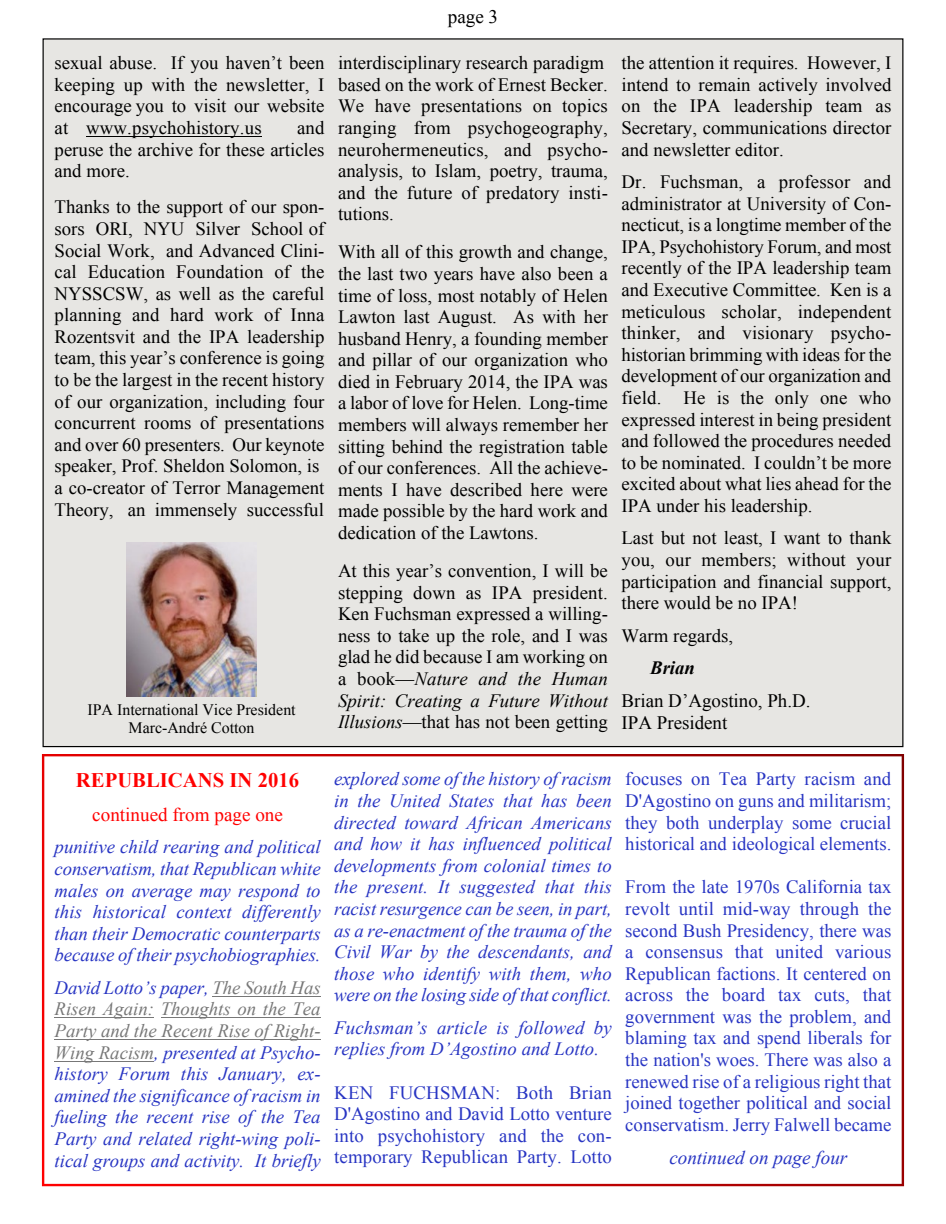
<style>
.page{position:relative;width:946px;height:1224px;background:#fff}
.page>*{position:absolute;margin:0;border:0;box-sizing:border-box;transform-origin:0 0}
.t1{font:700 20.7px "Times New Roman";color:#f00}
.t2{font:19.05px "Times New Roman";color:#f00}
.t3{font:italic 19.05px "Times New Roman";color:#2835c3}
.t4{font:19.05px "Times New Roman";color:#000}
.t5{font:18.9px/21.8px "Times New Roman";color:#000}
.t6{font:18.75px/21.6px "Times New Roman";color:#000;text-align:justify}
.t7{font:italic 18.75px/21.6px "Times New Roman";color:#2835c3;text-align:justify}
.t8{font:18.75px/21.6px "Times New Roman";color:#2835c3;text-align:justify}
.t9{font:italic 700 18.75px "Times New Roman";color:#000}
.t10{font:15.9px/18.3px "Times New Roman";color:#000;text-align:center}
.s1{font-style:italic}
.s2{color:#777}
</style>
<div class="page">
<div style="left:43px;top:39px;width:859px;height:707px;background:#e7e6e3"></div>
<hr style="left:86px;top:136px;width:176px;height:1px;background:#000">
<svg style="left:42px;top:754px;width:862px;height:432px"></svg>
<hr style="left:212px;top:996px;width:109px;height:1px;background:#777">
<hr style="left:55px;top:1017px;width:99px;height:1px;background:#777">
<hr style="left:161px;top:1017px;width:160px;height:1px;background:#777">
<hr style="left:55px;top:1039px;width:266px;height:1px;background:#777">
<hr style="left:55px;top:1060px;width:99px;height:1px;background:#777">
<img style="left:127px;top:542px;width:129px;height:154px">
<p class="t4" style="left:448px;top:10px;width:52px">page 3</p>
<p class="t6" style="left:55px;top:54px;width:271px">sexual abuse. If you haven’t been keeping up with the newsletter, I encourage you to visit our website at www.psychohistory.us</p>
<p class="t6" style="left:55px;top:119px;width:271px;text-indent:242px">and peruse the archive for these articles and more.</p>
<p class="t6" style="left:55px;top:198px;width:271px;text-align:left">Thanks to the support of our spon&shy;sors ORI, NYU Silver School of Social Work, and Advanced Clini&shy;cal Education Foundation of the NYSSCSW, as well as the careful planning and hard work of Inna Rozentsvit and the IPA leadership team, this year’s conference is going to be the largest in the recent history of our organization, including four concurrent rooms of presentations and over 60 presenters. Our keynote speaker, Prof. Sheldon Solomon, is a co-creator of Terror Management Theory, an immensely successful</p>
<p class="t10" style="left:87px;top:702px;width:210px">IPA International Vice President<br>Marc-André Cotton</p>
<p class="t6" style="left:338px;top:54px;width:271px;text-align:left">interdisciplinary research paradigm based on the work of Ernest Becker.<br>We have presentations on topics ranging from psychogeography, neurohermeneutics, and psycho&shy;analysis, to Islam, poetry, trauma, and the future of predatory insti&shy;tutions.</p>
<p class="t6" style="left:338px;top:243px;width:271px">With all of this growth and change, the last two years have also been a time of loss, most notably of Helen Lawton last August. As with her husband Henry, a founding member and pillar of our organization who died in February 2014, the IPA was a labor of love for Helen. Long-time members will always remember her sitting behind the registration table of our conferences. All the achieve&shy;ments I have described here were made possible by the hard work and dedication of the Lawtons.</p>
<p class="t6" style="left:338px;top:562px;width:271px">At this year’s convention, I will be stepping down as IPA president.<br>Ken Fuchsman expressed a willing&shy;ness to take up the role, and I was glad he did because I am working on a book—<span class="s1">Nature and the Human Spirit: Creating a Future Without Illusions</span>—that has not been getting</p>
<p class="t6" style="left:621px;top:54px;width:271px">the attention it requires. However, I intend to remain actively involved on the IPA leadership team as Secretary, communications director and newsletter editor.</p>
<p class="t6" style="left:621px;top:173px;width:271px">Dr. Fuchsman, a professor and administrator at University of Con&shy;necticut, is a longtime member of the IPA, Psychohistory Forum, and most recently of the IPA leadership team and Executive Committee. Ken is a meticulous scholar, independent thinker, and visionary psycho&shy;historian brimming with ideas for the development of our organization and field. He is the only one who expressed interest in being president and followed the procedures needed to be nominated. I couldn’t be more excited about what lies ahead for the IPA under his leadership.</p>
<p class="t6" style="left:621px;top:529px;width:271px">Last but not least, I want to thank you, our members; without your participation and financial support, there would be no IPA!</p>
<p class="t6" style="left:621px;top:626px;width:113px">Warm regards,</p>
<p class="t9" style="left:650px;top:662px;width:46px">Brian</p>
<p class="t5" style="left:621px;top:692px;width:191px">Brian D’Agostino, Ph.D.<br>IPA President</p>
<p class="t1" style="left:76px;top:773px;width:225px">REPUBLICANS IN 2016</p>
<p class="t2" style="left:92px;top:807px;width:192px">continued from page one</p>
<p class="t7" style="left:55px;top:838px;width:267px">punitive child rearing and political conservatism, that Republican white males on average may respond to this historical context differently than their Democratic counterparts because of their psychobiographies.</p>
<p class="t7" style="left:55px;top:978px;width:267px">David Lotto’s paper, <span class="s2">The South Has Risen Again: Thoughts on the Tea Party and the Recent Rise of Right-Wing Racism</span>, presented at Psycho&shy;history Forum this January, ex&shy;amined the significance of racism in fueling the recent rise of the Tea Party and related right-wing poli&shy;tical groups and activity. It briefly</p>
<p class="t7" style="left:334px;top:770px;width:279px">explored some of the history of racism in the United States that has been directed toward African Americans and how it has influenced political developments from colonial times to the present. It suggested that this racist resurgence can be seen, in part, as a re-enactment of the trauma of the Civil War by the descendants, and those who identify with them, who were on the losing side of that conflict.</p>
<p class="t7" style="left:334px;top:1018px;width:279px">Fuchsman’s article is followed by replies from D’Agostino and Lotto.</p>
<p class="t8" style="left:334px;top:1083px;width:279px">KEN FUCHSMAN: Both Brian D'Agostino and David Lotto venture into psychohistory and the con&shy;temporary Republican Party. Lotto</p>
<p class="t8" style="left:625px;top:770px;width:267px">focuses on Tea Party racism and D'Agostino on guns and militarism; they both underplay some crucial historical and ideological elements.</p>
<p class="t8" style="left:625px;top:878px;width:267px">From the late 1970s California tax revolt until mid-way through the second Bush Presidency, there was a consensus that united various Republican factions. It centered on across the board tax cuts, that government was the problem, and blaming tax and spend liberals for the nation's woes. There was also a renewed rise of a religious right that joined together political and social conservatism. Jerry Falwell became</p>
<p class="t3" style="left:669px;top:1150px;width:179px">continued on page four</p>
</div>
